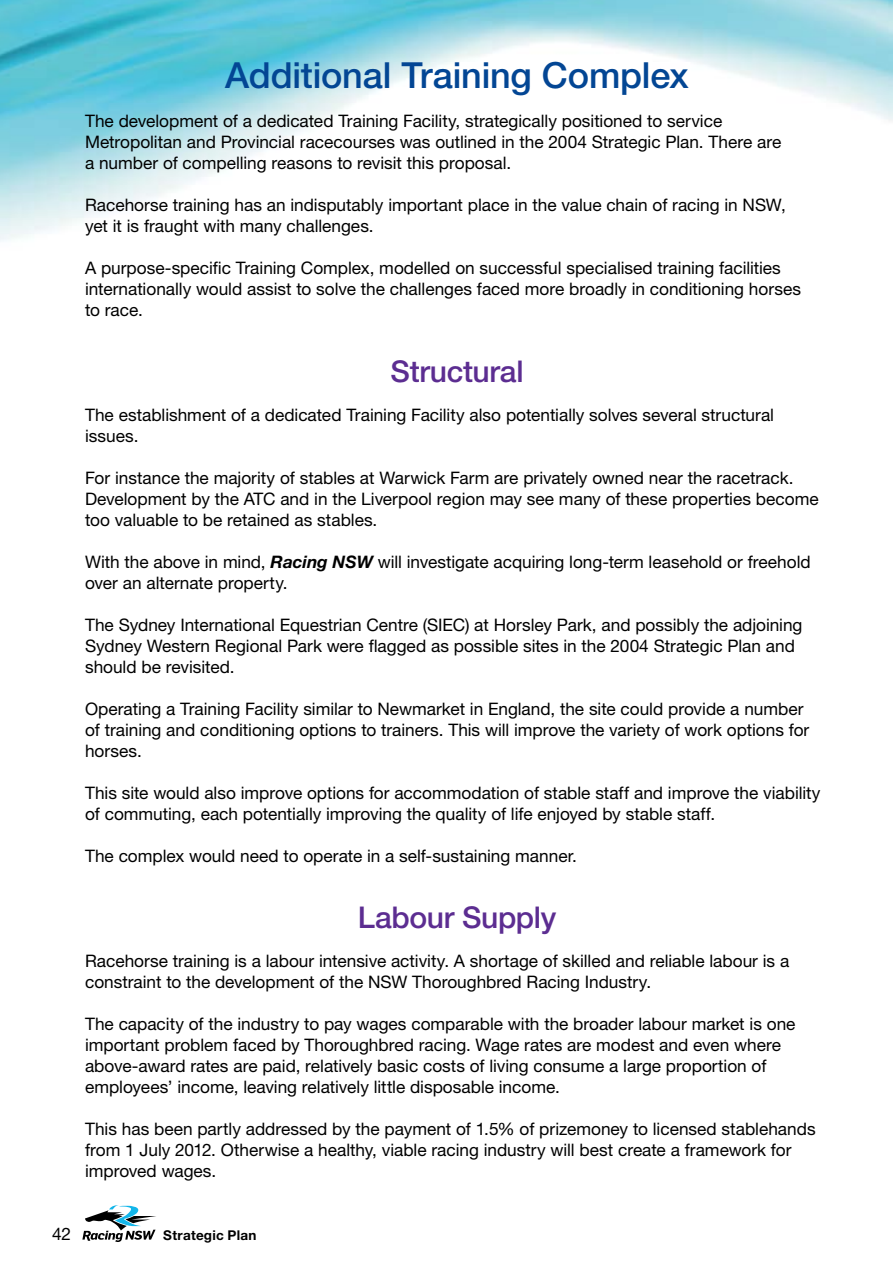
<style>
.page{position:relative;width:893px;height:1263px;background:#fff}
.page>*{position:absolute;margin:0;border:0;box-sizing:border-box;transform-origin:0 0}
.t1{font:500 36px "Helvetica Neue LT Std";letter-spacing:-.005em;color:#034694}
.t2{font:500 30px "Helvetica Neue LT Std";letter-spacing:-.01em;color:#5c2d91}
.t3{font:17.25px/21px "Helvetica Neue LT Std";color:#000}
.t4{font:700 13.5px "Helvetica Neue LT Std";letter-spacing:.02em;color:#000}
.s1{font-weight:700;font-style:italic}
</style>
<div class="page">
<img style="left:0;top:0;width:893px;height:241px">
<svg style="left:82px;top:1205px;width:74px;height:37px"></svg>
<h1 class="t1" style="left:225px;top:53px;width:465px">Additional Training Complex</h1>
<p class="t3" style="left:85px;top:110px;width:698px">The development of a dedicated Training Facility, strategically positioned to service<br>Metropolitan and Provincial racecourses was outlined in the 2004 Strategic Plan. There are a number of compelling reasons to revisit this proposal.</p>
<p class="t3" style="left:85px;top:194px;width:702px">Racehorse training has an indisputably important place in the value chain of racing in NSW, yet it is fraught with many challenges.</p>
<p class="t3" style="left:85px;top:257px;width:717px">A purpose-specific Training Complex, modelled on successful specialised training facilities internationally would assist to solve the challenges faced more broadly in conditioning horses to race.</p>
<h2 class="t2" style="left:391px;top:353px;width:135px">Structural</h2>
<p class="t3" style="left:85px;top:404px;width:691px">The establishment of a dedicated Training Facility also potentially solves several structural issues.</p>
<p class="t3" style="left:85px;top:467px;width:735px">For instance the majority of stables at Warwick Farm are privately owned near the racetrack.<br>Development by the ATC and in the Liverpool region may see many of these properties become too valuable to be retained as stables.</p>
<p class="t3" style="left:85px;top:551px;width:727px">With the above in mind, <span class="s1">Racing NSW</span> will investigate acquiring long-term leasehold or freehold over an alternate property.</p>
<p class="t3" style="left:85px;top:614px;width:719px">The Sydney International Equestrian Centre (SIEC) at Horsley Park, and possibly the adjoining<br>Sydney Western Regional Park were flagged as possible sites in the 2004 Strategic Plan and should be revisited.</p>
<p class="t3" style="left:85px;top:698px;width:726px">Operating a Training Facility similar to Newmarket in England, the site could provide a number of training and conditioning options to trainers. This will improve the variety of work options for horses.</p>
<p class="t3" style="left:85px;top:782px;width:737px">This site would also improve options for accommodation of stable staff and improve the viability of commuting, each potentially improving the quality of life enjoyed by stable staff.</p>
<p class="t3" style="left:85px;top:845px;width:493px">The complex would need to operate in a self-sustaining manner.</p>
<h2 class="t2" style="left:358px;top:899px;width:200px">Labour Supply</h2>
<p class="t3" style="left:85px;top:950px;width:706px">Racehorse training is a labour intensive activity. A shortage of skilled and reliable labour is a constraint to the development of the NSW Thoroughbred Racing Industry.</p>
<p class="t3" style="left:85px;top:1013px;width:712px">The capacity of the industry to pay wages comparable with the broader labour market is one important problem faced by Thoroughbred racing. Wage rates are modest and even where above-award rates are paid, relatively basic costs of living consume a large proportion of employees’ income, leaving relatively little disposable income.</p>
<p class="t3" style="left:85px;top:1118px;width:732px">This has been partly addressed by the payment of 1.5% of prizemoney to licensed stablehands from 1 July 2012. Otherwise a healthy, viable racing industry will best create a framework for improved wages.</p>
<p class="t3" style="left:52px;top:1223px;width:20px">42</p>
<p class="t4" style="left:163px;top:1227px;width:95px">Strategic Plan</p>
</div>
